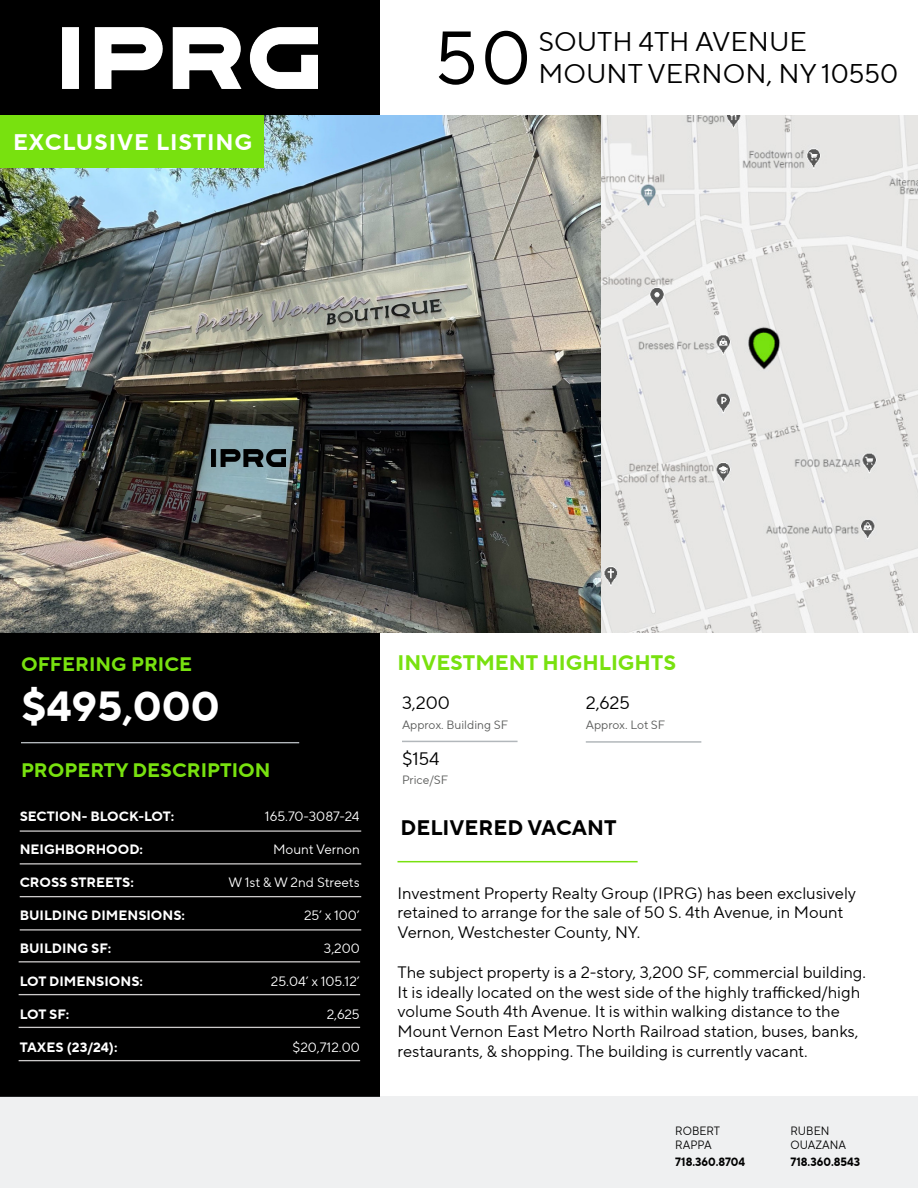
<style>
.page{position:relative;width:918px;height:1188px;background:#fff}
.page>*{position:absolute;margin:0;border:0;box-sizing:border-box;transform-origin:0 0}
.t1{font:75px "TT Norms Pro";color:#000}
.t2{font:700 42px "TT Norms Pro";color:#fff}
.t3{font:27px "TT Norms Pro";color:#000}
.t4{font:700 22.5px "TT Norms Pro";letter-spacing:.04em;color:#fff}
.t5{font:700 21px "TT Norms Pro";color:#78e10f}
.t6{font:700 21px "TT Norms Pro";color:#000}
.t7{font:700 19.5px "TT Norms Pro";color:#78e10f}
.t8{font:18px "TT Norms Pro";color:#000}
.t9{font:16.5px/19.8px "TT Norms Pro";color:#000}
.t10{font:700 13.5px "TT Norms Pro";color:#fff}
.t11{font:13.5px "TT Norms Pro";color:#fff}
.t12{font:12px "TT Norms Pro";color:#595a59}
.t13{font:700 12px "TT Norms Pro";color:#000;scale:.92 1}
.t14{font:12px "TT Norms Pro";color:#000;scale:.92 1}
</style>
<div class="page">
<div style="left:0;top:0;width:380px;height:1096px;background:#000"></div>
<img style="left:0;top:116px;width:918px;height:517px">
<div style="left:0;top:116px;width:263px;height:52px;background:#78e10f"></div>
<hr style="left:21px;top:742px;width:278px;height:1px;background:#b2b7bb">
<div style="left:0;top:1096px;width:918px;height:92px;background:#eff0f1"></div>
<hr style="left:20px;top:830px;width:341px;height:2px;background:#cbc9c9">
<hr style="left:20px;top:863px;width:341px;height:2px;background:#cbc9c9">
<hr style="left:20px;top:896px;width:341px;height:1px;background:#cbc9c9">
<hr style="left:20px;top:929px;width:341px;height:2px;background:#cbc9c9">
<hr style="left:19px;top:961px;width:341px;height:1px;background:#cbc9c9">
<hr style="left:19px;top:994px;width:341px;height:1px;background:#cbc9c9">
<hr style="left:19px;top:1027px;width:341px;height:1px;background:#cbc9c9">
<hr style="left:19px;top:1060px;width:341px;height:1px;background:#cbc9c9">
<img style="left:63px;top:27px;width:254px;height:61px">
<hr style="left:398px;top:861px;width:240px;height:1px;background:#78e10f">
<img style="left:211px;top:449px;width:74px;height:18px">
<hr style="left:402px;top:741px;width:116px;height:1px;background:#b2b7bb">
<hr style="left:586px;top:741px;width:115px;height:2px;background:#b2b7bb">
<p class="t4" style="left:13px;top:126px;width:241px">EXCLUSIVE LISTING</p>
<p class="t1" style="left:435px;top:4px;width:98px">50</p>
<p class="t3" style="left:538px;top:22px;width:270px">SOUTH 4TH AVENUE</p>
<p class="t3" style="left:538px;top:55px;width:361px">MOUNT VERNON, NY 10550</p>
<p class="t7" style="left:21px;top:650px;width:173px">OFFERING PRICE</p>
<p class="t2" style="left:21px;top:675px;width:200px">$495,000</p>
<p class="t7" style="left:21px;top:756px;width:251px">PROPERTY DESCRIPTION</p>
<p class="t10" style="left:20px;top:806px;width:156px">SECTION- BLOCK-LOT:</p>
<p class="t10" style="left:20px;top:839px;width:125px">NEIGHBORHOOD:</p>
<p class="t10" style="left:20px;top:872px;width:116px">CROSS STREETS:</p>
<p class="t10" style="left:20px;top:905px;width:167px">BUILDING DIMENSIONS:</p>
<p class="t10" style="left:20px;top:938px;width:93px">BUILDING SF:</p>
<p class="t10" style="left:20px;top:971px;width:125px">LOT DIMENSIONS:</p>
<p class="t10" style="left:20px;top:1004px;width:51px">LOT SF:</p>
<p class="t10" style="left:20px;top:1037px;width:99px">TAXES (23/24):</p>
<p class="t11" style="left:265px;top:806px;width:96px">165.70-3087-24</p>
<p class="t11" style="left:273px;top:839px;width:88px">Mount Vernon</p>
<p class="t11" style="left:229px;top:872px;width:133px">W 1st &amp; W 2nd Streets</p>
<p class="t11" style="left:304px;top:905px;width:57px">25’ x 100’</p>
<p class="t11" style="left:324px;top:938px;width:37px">3,200</p>
<p class="t11" style="left:271px;top:971px;width:90px">25.04’ x 105.12’</p>
<p class="t11" style="left:327px;top:1004px;width:35px">2,625</p>
<p class="t11" style="left:293px;top:1037px;width:69px">$20,712.00</p>
<p class="t5" style="left:398px;top:647px;width:280px">INVESTMENT HIGHLIGHTS</p>
<p class="t8" style="left:402px;top:690px;width:49px">3,200</p>
<p class="t12" style="left:402px;top:716px;width:108px">Approx. Building SF</p>
<p class="t12" style="left:586px;top:716px;width:81px">Approx. Lot SF</p>
<p class="t8" style="left:586px;top:690px;width:46px">2,625</p>
<p class="t8" style="left:402px;top:745px;width:39px">$154</p>
<p class="t12" style="left:402px;top:772px;width:48px">Price/SF</p>
<p class="t6" style="left:400px;top:812px;width:218px">DELIVERED VACANT</p>
<p class="t9" style="left:398px;top:883px;width:460px">Investment Property Realty Group (IPRG) has been exclusively retained to arrange for the sale of 50 S. 4th Avenue, in Mount<br>Vernon, Westchester County, NY.</p>
<p class="t9" style="left:398px;top:962px;width:470px">The subject property is a 2-story, 3,200 SF, commercial building.<br>It is ideally located on the west side of the highly trafficked/high volume South 4th Avenue. It is within walking distance to the Mount Vernon East Metro North Railroad station, buses, banks, restaurants, &amp; shopping. The building is currently vacant.</p>
<p class="t14" style="left:675px;top:1122px;width:50px">ROBERT</p>
<p class="t14" style="left:675px;top:1137px;width:41px">RAPPA</p>
<p class="t13" style="left:675px;top:1153px;width:77px">718.360.8704</p>
<p class="t14" style="left:790px;top:1122px;width:44px">RUBEN</p>
<p class="t14" style="left:790px;top:1137px;width:62px">OUAZANA</p>
<p class="t13" style="left:790px;top:1153px;width:77px">718.360.8543</p>
</div>
